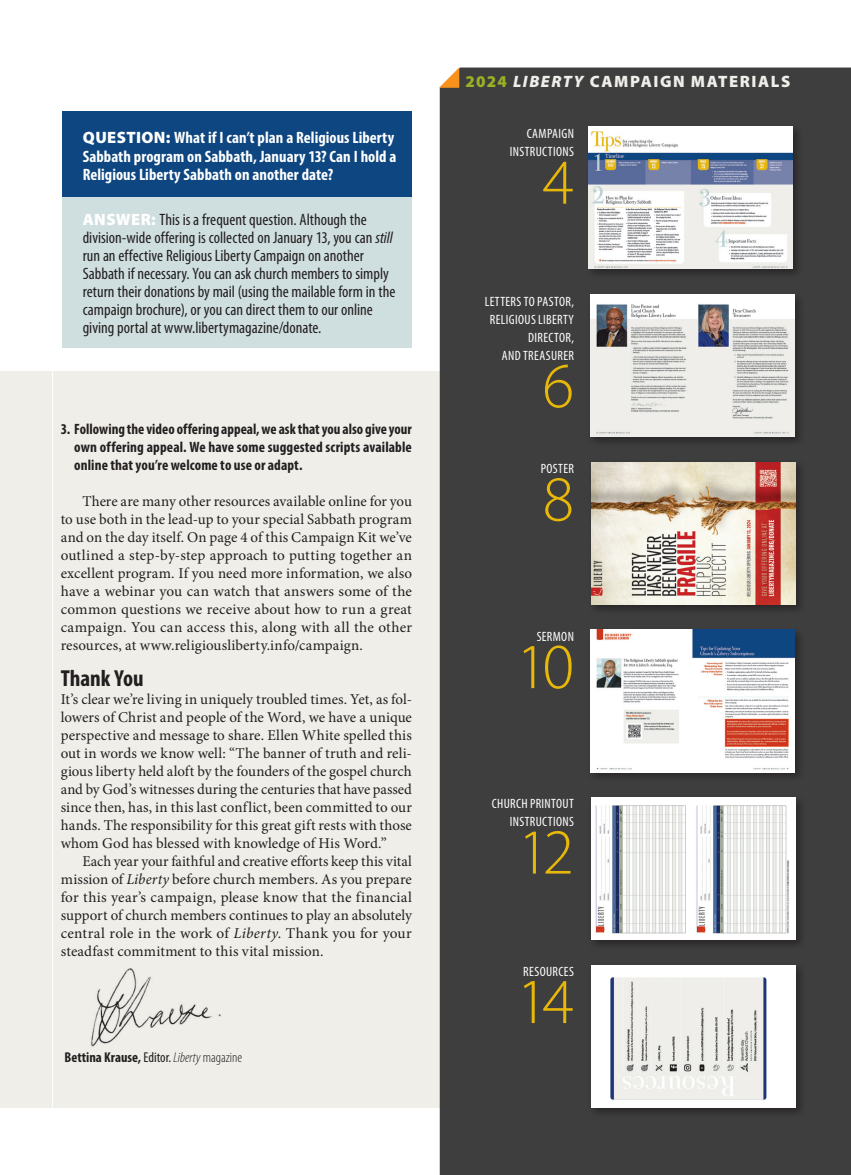
<style>
.page{position:relative;width:851px;height:1175px;background:#fff}
.page>*{position:absolute;margin:0;border:0;box-sizing:border-box;transform-origin:0 0}
.t1{font:300 64.5px "Myriad Pro";color:#e8b809}
.t2{font:700 condensed 23.25px "Myriad Pro";color:#231f20}
.t3{font:condensed 16.5px/18px "Myriad Pro";color:#231f20}
.t4{font:700 condensed 16.5px/18px "Myriad Pro";letter-spacing:.005em;color:#fff}
.t5{font:900 16.5px "Myriad Pro";letter-spacing:.095em;color:#efeee9}
.t6{font:15px/18px "Minion Pro";letter-spacing:.005em;color:#231f20;text-align:justify}
.t7{font:700 condensed 15px/18px "Myriad Pro";letter-spacing:.005em;color:#231f20;text-align:justify}
.t8{font:700 condensed 14.25px "Myriad Pro";color:#231f20}
.t9{font:condensed 13.5px/18px "Myriad Pro";letter-spacing:.025em;color:#fff;text-align:right}
.s1{font-weight:900;font-stretch:normal}
.s2{font-weight:900;font-stretch:normal;color:#fff}
.s3{font-style:italic}
.s4{font-weight:400}
.s5{font-weight:300;font-style:italic}
.s6{font-weight:300}
.s7{color:#9bb024}
</style>
<div class="page">
<div style="left:0;top:371px;width:783px;height:736px;background:#efeee9"></div>
<hr style="left:52px;top:162px;width:1px;height:945px;background:#fff">
<div style="left:62px;top:111px;width:350px;height:88px;background:#0d4680"></div>
<div style="left:62px;top:197px;width:350px;height:151px;background:#cfdedf"></div>
<div style="left:440px;top:68px;width:410px;height:1106px;background:#3e3e3f"></div>
<svg style="left:439px;top:68px;width:20px;height:20px"></svg>
<div style="left:588px;top:794px;width:217px;height:156px;background:#231f20;opacity:.75"></div>
<div style="left:591px;top:797px;width:204px;height:142px;background:#fff"></div>
<img style="left:595px;top:805px;width:194px;height:129px">
<div style="left:588px;top:962px;width:217px;height:156px;background:#231f20;opacity:.75"></div>
<img style="left:591px;top:965px;width:204px;height:142px">
<div style="left:588px;top:459px;width:217px;height:156px;background:#231f20;opacity:.75"></div>
<img style="left:591px;top:462px;width:204px;height:142px">
<div style="left:586px;top:124px;width:217px;height:155px;background:#231f20;opacity:.75"></div>
<img style="left:588px;top:128px;width:204px;height:141px">
<div style="left:587px;top:627px;width:218px;height:155px;background:#231f20;opacity:.75"></div>
<img style="left:590px;top:630px;width:204px;height:142px">
<div style="left:587px;top:291px;width:218px;height:156px;background:#231f20;opacity:.75"></div>
<img style="left:590px;top:294px;width:204px;height:142px">
<img style="left:91px;top:968px;width:130px;height:79px">
<p class="t4" style="left:83px;top:130px;width:315px"><span class="s1">QUESTION:</span> What if I can’t plan a Religious Liberty<br>Sabbath program on Sabbath, January 13? Can I hold a<br>Religious Liberty Sabbath on another date?</p>
<p class="t3" style="left:83px;top:211px;width:314px"><span class="s2">ANSWER:</span> This is a frequent question. Although the division-wide offering is collected on January 13, you can <span class="s3">still </span>run an effective Religious Liberty Campaign on another Sabbath if necessary. You can ask church members to simply return their donations by mail (using the mailable form in the campaign brochure), or you can direct them to our online giving portal at www.libertymagazine/donate.</p>
<p class="t7" style="left:74px;top:421px;width:339px;text-indent:-14px">3. Following the video offering appeal, we ask that you also give your own offering appeal. We have some suggested scripts available online that you’re welcome to use or adapt.</p>
<p class="t6" style="left:61px;top:494px;width:353px;text-indent:22px">There are many other resources available online for you to use both in the lead-up to your special Sabbath program and on the day itself. On page 4 of this Campaign Kit we’ve outlined a step-by-step approach to putting together an excellent program. If you need more information, we also have a webinar you can watch that answers some of the common questions we receive about how to run a great campaign. You can access this, along with all the other resources, at www.religiousliberty.info/campaign.</p>
<h2 class="t2" style="left:61px;top:670px;width:84px">Thank You</h2>
<p class="t6" style="left:61px;top:692px;width:353px">It’s clear we’re living in uniquely troubled times. Yet, as fol&shy;lowers of Christ and people of the Word, we have a unique perspective and message to share. Ellen White spelled this out in words we know well: “The banner of truth and reli&shy;gious liberty held aloft by the founders of the gospel church and by God’s witnesses during the centuries that have passed since then, has, in this last conflict, been committed to our hands. The responsibility for this great gift rests with those whom God has blessed with knowledge of His Word.”</p>
<p class="t6" style="left:61px;top:854px;width:353px;text-indent:22px">Each year your faithful and creative efforts keep this vital mission of <span class="s3">Liberty</span> before church members. As you prepare for this year’s campaign, please know that the financial support of church members continues to play an absolutely central role in the work of <span class="s3">Liberty</span>. Thank you for your steadfast commitment to this vital mission.</p>
<p class="t8" style="left:64px;top:1051px;width:179px">Bettina Krause, <span class="s4">Editor.</span> <span class="s5">Liberty</span> <span class="s6">magazine</span></p>
<p class="t5" style="left:465px;top:75px;width:326px"><span class="s7">2024</span> <span class="s3">LIBERTY</span> CAMPAIGN MATERIALS</p>
<p class="t9" style="left:510px;top:126px;width:65px">CAMPAIGN<br>INSTRUCTIONS</p>
<h1 class="t1" style="left:542px;top:144px;width:33px">4</h1>
<p class="t9" style="left:484px;top:293px;width:91px">LETTERS TO PASTOR,<br>RELIGIOUS LIBERTY<br>DIRECTOR,<br>AND TREASURER</p>
<h1 class="t1" style="left:542px;top:347px;width:33px">6</h1>
<p class="t9" style="left:540px;top:461px;width:35px">POSTER</p>
<h1 class="t1" style="left:542px;top:460px;width:33px">8</h1>
<p class="t9" style="left:536px;top:628px;width:39px">SERMON</p>
<h1 class="t1" style="left:516px;top:628px;width:59px">10</h1>
<p class="t9" style="left:492px;top:796px;width:84px">CHURCH PRINTOUT<br>INSTRUCTIONS</p>
<h1 class="t1" style="left:517px;top:813px;width:58px">12</h1>
<p class="t9" style="left:523px;top:963px;width:52px">RESOURCES</p>
<h1 class="t1" style="left:516px;top:963px;width:59px">14</h1>
</div>
